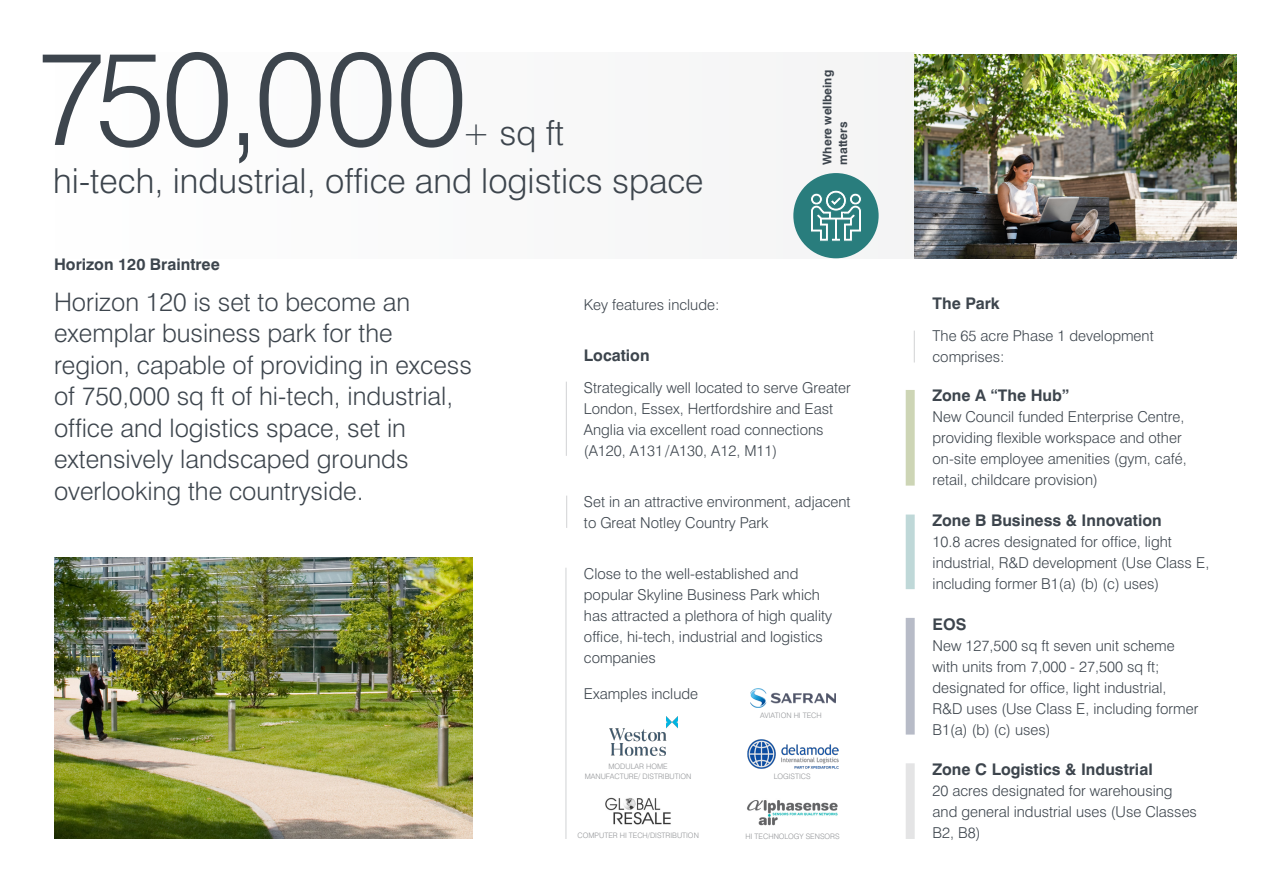
<style>
.page{position:relative;width:1263px;height:893px;background:#fff}
.page>*{position:absolute;margin:0;border:0;box-sizing:border-box;transform-origin:0 0}
.t1{font:300 133.05px "Swiss 721 BT";letter-spacing:-.015em;color:#3d454d}
.t2{font:300 34.5px "Swiss 721 BT";color:#3d454d}
.t3{font:300 25.5px/31.5px "Swiss 721 BT";color:#3d454d}
.t4{font:700 16.05px "Swiss 721 BT";color:#3d454d}
.t5{font:300 15px/21px "Swiss 721 BT";color:#3d454d}
.t6{font:700 12px "Swiss 721 BT";color:#3d454d}
.t7{font:300 7.5px/10.5px "Swiss 721 BT";color:#939598;text-align:center}
</style>
<div class="page">
<div style="left:54px;top:53px;width:860px;height:205px;background:#f9f9f9"></div>
<img style="left:914px;top:54px;width:322px;height:204px">
<img style="left:54px;top:558px;width:419px;height:281px">
<hr style="left:566px;top:382px;width:1px;height:74px;background:#d1d2d4">
<hr style="left:566px;top:496px;width:1px;height:32px;background:#d1d2d4">
<hr style="left:566px;top:568px;width:1px;height:271px;background:#d1d2d4">
<hr style="left:914px;top:331px;width:1px;height:31px;background:#d1d2d4">
<div style="left:906px;top:390px;width:9px;height:96px;background:#cdd5b5"></div>
<div style="left:906px;top:618px;width:9px;height:117px;background:#b7bbc7"></div>
<div style="left:793px;top:173px;width:86px;height:85px;background:#297d7d;border-radius:50%"></div>
<svg style="left:810px;top:190px;width:52px;height:52px"></svg>
<img style="left:609px;top:717px;width:68px;height:38px">
<img style="left:747px;top:739px;width:92px;height:29px">
<img style="left:747px;top:800px;width:91px;height:26px">
<img style="left:750px;top:688px;width:85px;height:19px">
<img style="left:605px;top:797px;width:66px;height:28px">
<div style="left:906px;top:763px;width:9px;height:76px;background:#e4e4e5"></div>
<div style="left:906px;top:514px;width:9px;height:75px;background:#bfd8d8"></div>
<p class="t1" style="left:35px;top:17px;width:434px">750,000</p>
<p class="t2" style="left:462px;top:112px;width:104px">+ sq ft</p>
<p class="t2" style="left:53px;top:160px;width:652px">hi-tech, industrial, office and logistics space</p>
<p class="t4" style="left:54px;top:255px;width:167px">Horizon 120 Braintree</p>
<p class="t6" style="left:820px;top:165px;width:96px;rotate:-90deg">Where wellbeing</p>
<p class="t6" style="left:835px;top:165px;width:44px;rotate:-90deg">matters</p>
<p class="t3" style="left:54px;top:286px;width:419px">Horizon 120 is set to become an exemplar business park for the region, capable of providing in excess of 750,000 sq ft of hi-tech, industrial, office and logistics space, set in extensively landscaped grounds overlooking the countryside.</p>
<p class="t5" style="left:584px;top:294px;width:137px">Key features include:</p>
<p class="t4" style="left:584px;top:345px;width:67px">Location</p>
<p class="t5" style="left:584px;top:377px;width:268px">Strategically well located to serve Greater London, Essex, Hertfordshire and East Anglia via excellent road connections (A120, A131 /A130, A12, M11)</p>
<p class="t5" style="left:584px;top:491px;width:268px">Set in an attractive environment, adjacent to Great Notley Country Park</p>
<p class="t5" style="left:584px;top:563px;width:250px">Close to the well-established and popular Skyline Business Park which has attracted a plethora of high quality office, hi-tech, industrial and logistics companies</p>
<p class="t5" style="left:584px;top:683px;width:116px">Examples include</p>
<p class="t7" style="left:760px;top:709px;width:63px">AVIATION HI TECH</p>
<p class="t7" style="left:585px;top:761px;width:108px">MODULAR HOME<br>MANUFACTURE/ DISTRIBUTION</p>
<p class="t7" style="left:774px;top:771px;width:38px">LOGISTICS</p>
<p class="t7" style="left:578px;top:830px;width:123px">COMPUTER HI TECH/DISTRIBUTION</p>
<p class="t7" style="left:745px;top:830px;width:96px">HI TECHNOLOGY SENSORS</p>
<p class="t4" style="left:932px;top:294px;width:69px">The Park</p>
<p class="t5" style="left:932px;top:325px;width:223px">The 65 acre Phase 1 development comprises:</p>
<p class="t4" style="left:932px;top:386px;width:138px">Zone A “The Hub”</p>
<p class="t5" style="left:932px;top:406px;width:256px">New Council funded Enterprise Centre, providing flexible workspace and other on-site employee amenities (gym, café, retail, childcare provision)</p>
<p class="t4" style="left:932px;top:510px;width:231px">Zone B Business &amp; Innovation</p>
<p class="t5" style="left:932px;top:531px;width:278px">10.8 acres designated for office, light industrial, R&amp;D development (Use Class E, including former B1(a) (b) (c) uses)</p>
<p class="t4" style="left:932px;top:614px;width:35px">EOS</p>
<p class="t5" style="left:932px;top:634px;width:267px">New 127,500 sq ft seven unit scheme with units from 7,000 - 27,500 sq ft; designated for office, light industrial, R&amp;D uses (Use Class E, including former B1(a) (b) (c) uses)</p>
<p class="t4" style="left:932px;top:759px;width:222px">Zone C Logistics &amp; Industrial</p>
<p class="t5" style="left:932px;top:780px;width:266px">20 acres designated for warehousing and general industrial uses (Use Classes<br>B2, B8)</p>
</div>
